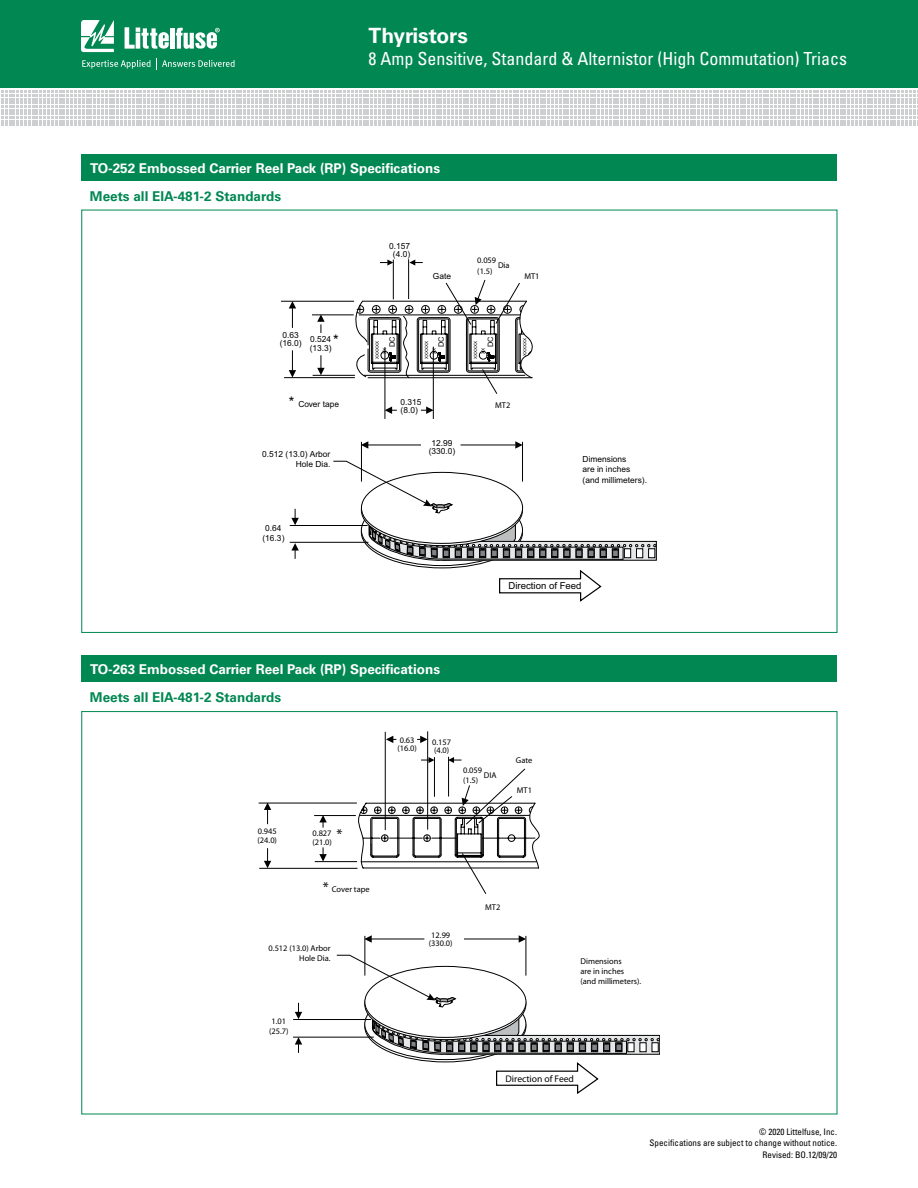
<style>
.page{position:relative;width:918px;height:1188px;background:#fff}
.page>*{position:absolute;margin:0;border:0;box-sizing:border-box;transform-origin:0 0}
.t1{font:700 21px "Univers LT Std";color:#fff}
.t2{font:condensed 18px "Univers LT Std";color:#fff}
.t3{font:14.4px "Arial";color:#000}
.t4{font:14.4px "Helvetica";color:#000}
.t5{font:700 13.5px "Univers LT Std";color:#fff}
.t6{font:700 13.5px "Univers LT Std";color:#008752}
.t7{font:9.6px "Arial";color:#000}
.t8{font:9.6px "Helvetica";color:#000}
.t9{font:condensed 9px/10.8px "Univers LT Std";color:#000;text-align:right}
.t10{font:8.4px/8.4px "Helvetica";color:#000}
.t11{font:8.4px/8.4px "Arial";color:#000;text-align:center}
.t12{font:7.5px "Arial";color:#000}
.t13{font:4.5px/7.2px "Arial";color:#000;text-align:center}
.s1{font-size:14.4px}
</style>
<div class="page">
<div style="left:0;top:0;width:918px;height:88px;background:#008752"></div>
<svg style="left:1px;top:91px;width:917px;height:35px"></svg>
<svg style="left:81px;top:20px;width:33px;height:32px"></svg>
<hr style="left:170px;top:28px;width:4px;height:21px;background:#fff">
<svg style="left:176px;top:28px;width:44px;height:21px"></svg>
<svg style="left:125px;top:27px;width:44px;height:22px"></svg>
<svg style="left:82px;top:58px;width:153px;height:11px"></svg>
<hr style="left:361px;top:442px;width:1px;height:40px;background:#000">
<hr style="left:522px;top:442px;width:1px;height:40px;background:#000">
<svg style="left:291px;top:509px;width:8px;height:16px"></svg>
<hr style="left:461px;top:445px;width:55px;height:1px;background:#000">
<svg style="left:515px;top:441px;width:8px;height:8px"></svg>
<hr style="left:368px;top:445px;width:53px;height:1px;background:#000">
<svg style="left:361px;top:441px;width:7px;height:8px"></svg>
<svg style="left:291px;top:543px;width:8px;height:16px"></svg>
<hr style="left:290px;top:525px;width:78px;height:1px;background:#000">
<svg style="left:333px;top:461px;width:323px;height:100px"></svg>
<hr style="left:290px;top:542px;width:78px;height:1px;background:#000">
<hr style="left:393px;top:260px;width:1px;height:39px;background:#000">
<svg style="left:380px;top:260px;width:13px;height:6px"></svg>
<hr style="left:385px;top:347px;width:1px;height:72px;background:#000">
<hr style="left:433px;top:347px;width:1px;height:72px;background:#000">
<hr style="left:408px;top:259px;width:1px;height:40px;background:#000">
<svg style="left:409px;top:260px;width:14px;height:6px"></svg>
<hr style="left:281px;top:301px;width:73px;height:1px;background:#000">
<hr style="left:284px;top:377px;width:71px;height:1px;background:#000">
<svg style="left:289px;top:301px;width:7px;height:27px"></svg>
<svg style="left:289px;top:350px;width:7px;height:28px"></svg>
<hr style="left:312px;top:315px;width:42px;height:1px;background:#000">
<hr style="left:313px;top:375px;width:42px;height:1px;background:#000">
<svg style="left:317px;top:314px;width:8px;height:19px"></svg>
<svg style="left:317px;top:355px;width:8px;height:20px"></svg>
<svg style="left:356px;top:279px;width:177px;height:135px"></svg>
<svg style="left:499px;top:569px;width:103px;height:33px"></svg>
<hr style="left:365px;top:936px;width:1px;height:40px;background:#000">
<hr style="left:526px;top:936px;width:1px;height:40px;background:#000">
<svg style="left:295px;top:1003px;width:7px;height:16px"></svg>
<hr style="left:464px;top:939px;width:55px;height:1px;background:#000">
<svg style="left:519px;top:935px;width:7px;height:8px"></svg>
<hr style="left:371px;top:939px;width:53px;height:1px;background:#000">
<svg style="left:364px;top:935px;width:8px;height:8px"></svg>
<svg style="left:295px;top:1038px;width:7px;height:15px"></svg>
<hr style="left:293px;top:1019px;width:78px;height:1px;background:#000">
<hr style="left:293px;top:1037px;width:81px;height:1px;background:#000">
<svg style="left:336px;top:955px;width:324px;height:100px"></svg>
<hr style="left:385px;top:732px;width:1px;height:98px;background:#000">
<svg style="left:386px;top:736px;width:10px;height:7px"></svg>
<hr style="left:427px;top:731px;width:1px;height:99px;background:#000">
<svg style="left:417px;top:736px;width:11px;height:7px"></svg>
<hr style="left:259px;top:803px;width:98px;height:1px;background:#000">
<hr style="left:259px;top:868px;width:98px;height:1px;background:#000">
<svg style="left:264px;top:803px;width:7px;height:21px"></svg>
<svg style="left:264px;top:848px;width:7px;height:20px"></svg>
<hr style="left:314px;top:815px;width:42px;height:1px;background:#000">
<hr style="left:315px;top:861px;width:42px;height:1px;background:#000">
<svg style="left:319px;top:815px;width:8px;height:13px"></svg>
<svg style="left:319px;top:847px;width:8px;height:15px"></svg>
<svg style="left:496px;top:1062px;width:103px;height:32px"></svg>
<svg style="left:358px;top:757px;width:182px;height:137px"></svg>
<div style="left:81px;top:154px;width:756px;height:28px;background:#008752"></div>
<div style="left:81px;top:655px;width:756px;height:27px;background:#008752"></div>
<h1 class="t1" style="left:369px;top:23px;width:101px">Thyristors</h1>
<h2 class="t2" style="left:369px;top:47px;width:480px">8 Amp Sensitive, Standard &amp; Alternistor (High Commutation) Triacs</h2>
<h3 class="t5" style="left:90px;top:160px;width:352px">TO-252 Embossed Carrier Reel Pack (RP) Specifications</h3>
<h3 class="t6" style="left:90px;top:189px;width:193px">Meets all EIA-481-2 Standards</h3>
<p class="t11" style="left:389px;top:242px;width:23px">0.157 (4.0)</p>
<p class="t10" style="left:477px;top:256px;width:20px">0.059</p>
<p class="t10" style="left:498px;top:261px;width:13px">Dia</p>
<p class="t10" style="left:477px;top:266px;width:17px">(1.5)</p>
<p class="t11" style="left:433px;top:272px;width:20px">Gate</p>
<p class="t10" style="left:524px;top:272px;width:17px">MT1</p>
<p class="t11" style="left:280px;top:331px;width:23px">0.63 (16.0)</p>
<h3 class="t3" style="left:333px;top:331px;width:7px">*</h3>
<p class="t11" style="left:310px;top:335px;width:23px;text-align:left">0.524 (13.3)</p>
<p class="t12" style="left:387px;top:347px;width:12px;rotate:-90deg">DC</p>
<p class="t13" style="left:423px;top:359px;width:19px;rotate:-90deg">XXXXXX</p>
<p class="t13" style="left:472px;top:359px;width:19px;rotate:-90deg">XXXXXX</p>
<p class="t12" style="left:486px;top:347px;width:12px;rotate:-90deg">DC</p>
<p class="t13" style="left:521px;top:356px;width:19px;rotate:-90deg">XXXXXX</p>
<p class="t12" style="left:436px;top:347px;width:12px;rotate:-90deg">DC</p>
<p class="t13" style="left:374px;top:359px;width:19px;rotate:-90deg">XXXXXX<br>XX</p>
<p class="t13" style="left:431px;top:354px;width:7px;rotate:-90deg">XX</p>
<p class="t13" style="left:480px;top:354px;width:7px;rotate:-90deg">XX</p>
<p class="t11" style="left:289px;top:400px;width:52px"><span class="s1">*</span> Cover tape</p>
<p class="t11" style="left:401px;top:398px;width:23px;text-align:left">0.315 (8.0)</p>
<p class="t10" style="left:495px;top:401px;width:17px">MT2</p>
<p class="t11" style="left:262px;top:449px;width:70px;line-height:10.2px;text-align:right">0.512 (13.0) Arbor<br>Hole Dia.</p>
<p class="t11" style="left:429px;top:439px;width:28px">12.99 (330.0)</p>
<p class="t11" style="left:583px;top:454px;width:66px;line-height:10.2px;text-align:left">Dimensions<br>are in inches (and millimeters).</p>
<p class="t11" style="left:263px;top:523px;width:23px;line-height:10.2px">0.64 (16.3)</p>
<p class="t7" style="left:509px;top:580px;width:74px">Direction of Feed</p>
<h3 class="t5" style="left:90px;top:661px;width:352px">TO-263 Embossed Carrier Reel Pack (RP) Specifications</h3>
<h3 class="t6" style="left:90px;top:689px;width:193px">Meets all EIA-481-2 Standards</h3>
<p class="t10" style="left:258px;top:827px;width:21px">0.945 (24.0)</p>
<h3 class="t4" style="left:336px;top:825px;width:7px">*</h3>
<p class="t10" style="left:312px;top:829px;width:21px">0.827 (21.0)</p>
<p class="t10" style="left:323px;top:885px;width:48px"><span class="s1">*</span> Cover tape</p>
<p class="t10" style="left:269px;top:943px;width:64px;line-height:10.1px;text-align:right">0.512 (13.0) Arbor<br>Hole Dia.</p>
<p class="t10" style="left:269px;top:1016px;width:21px;line-height:10.1px">1.01 (25.7)</p>
<p class="t10" style="left:397px;top:736px;width:21px">0.63 (16.0)</p>
<p class="t10" style="left:432px;top:737px;width:20px">0.157 (4.0)</p>
<p class="t10" style="left:463px;top:766px;width:20px">0.059</p>
<p class="t10" style="left:484px;top:771px;width:14px">DIA</p>
<p class="t10" style="left:463px;top:776px;width:17px">(1.5)</p>
<p class="t10" style="left:516px;top:756px;width:18px">Gate</p>
<p class="t10" style="left:517px;top:785px;width:17px">MT1</p>
<p class="t10" style="left:429px;top:931px;width:25px">12.99 (330.0)</p>
<p class="t10" style="left:485px;top:902px;width:17px">MT2</p>
<p class="t10" style="left:580px;top:956px;width:62px;line-height:10.1px">Dimensions<br>are in inches (and millimeters).</p>
<p class="t8" style="left:506px;top:1073px;width:70px">Direction of Feed</p>
<p class="t9" style="left:650px;top:1126px;width:189px">© 2020 Littelfuse, Inc.<br>Specifications are subject to change without notice.</p>
<p class="t9" style="left:763px;top:1149px;width:76px">Revised: BO.12/09/20</p>
</div>
